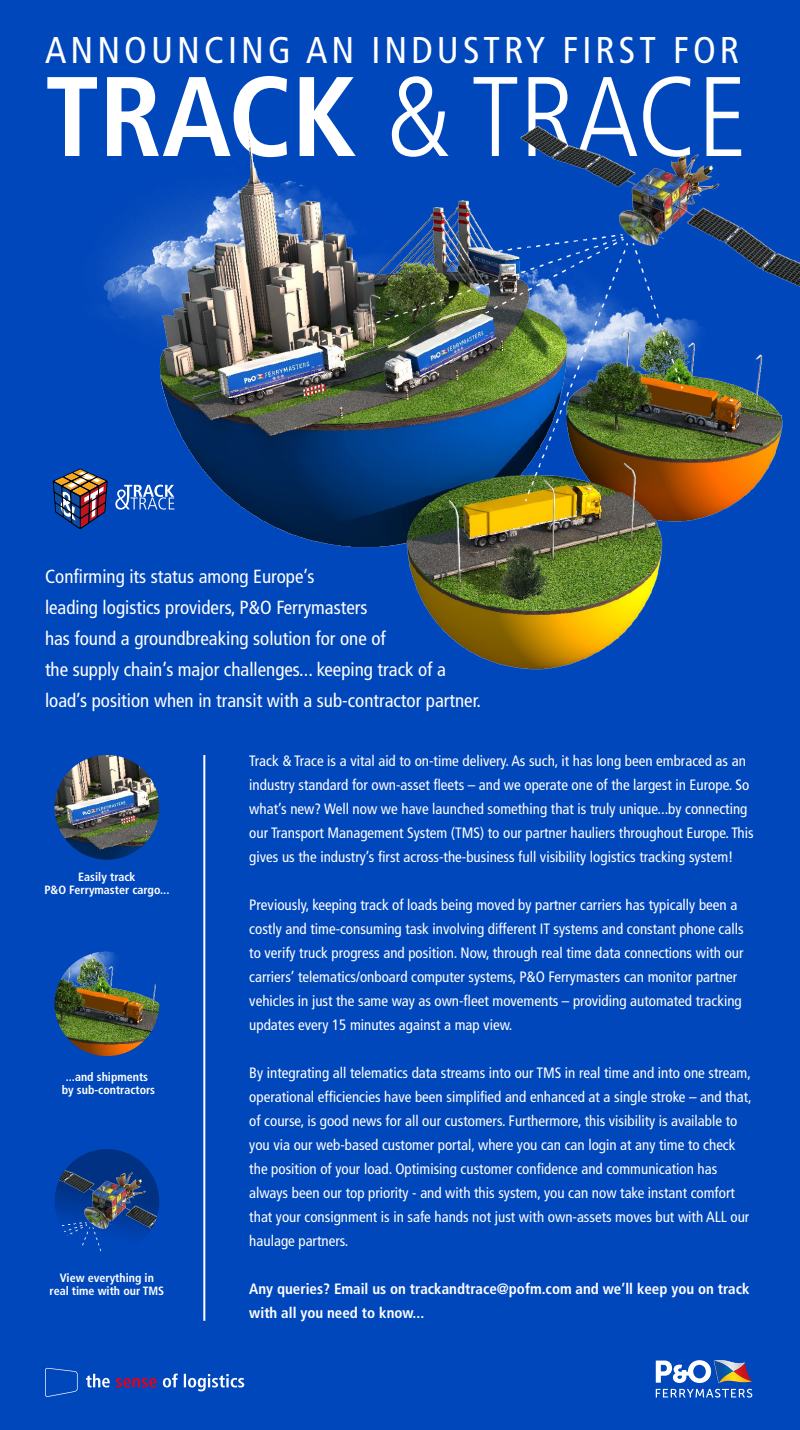
<style>
.page{position:relative;width:800px;height:1430px;background:#0047bb}
.page>*{position:absolute;margin:0;border:0;box-sizing:border-box;transform-origin:0 0}
.t1{font:300 condensed 113px "Frutiger";color:#fff}
.t2{font:condensed 37.2px "Frutiger";letter-spacing:.11em;color:#fff}
.t3{font:condensed 19px/31px "Frutiger";color:#fff}
.t4{font:condensed 15px/24px "Frutiger";color:#fff}
.t5{font:700 condensed 15px/24px "Frutiger";color:#fff}
.t6{font:700 condensed 12px/13px "Frutiger";color:#fff;text-align:center}
.s1{font-weight:700}
</style>
<div class="page">
<img style="left:79px;top:125px;width:721px;height:545px">
<hr style="left:203px;top:755px;width:2px;height:566px;background:#fff">
<img style="left:55px;top:951px;width:104px;height:105px;border-radius:52px">
<img style="left:55px;top:755px;width:104px;height:105px;border-radius:52px">
<img style="left:55px;top:1149px;width:104px;height:105px;border-radius:52px">
<svg style="left:163px;top:1374px;width:81px;height:17px"></svg>
<svg style="left:116px;top:1378px;width:41px;height:10px"></svg>
<svg style="left:86px;top:1374px;width:24px;height:14px"></svg>
<svg style="left:45px;top:1368px;width:33px;height:29px"></svg>
<svg style="left:656px;top:1389px;width:96px;height:9px"></svg>
<svg style="left:656px;top:1360px;width:96px;height:23px"></svg>
<svg style="left:53px;top:469px;width:55px;height:60px"></svg>
<svg style="left:115px;top:485px;width:59px;height:25px"></svg>
<h2 class="t2" style="left:45px;top:28px;width:696px">ANNOUNCING AN INDUSTRY FIRST FOR</h2>
<h1 class="t1" style="left:45px;top:53px;width:704px"><span class="s1">TRACK</span> &amp; TRACE</h1>
<p class="t3" style="left:45px;top:561px;width:438px">Confirming its status among Europe’s<br>leading logistics providers, P&amp;O Ferrymasters<br>has found a groundbreaking solution for one of<br>the supply chain’s major challenges... keeping track of a load’s position when in transit with a sub-contractor partner.</p>
<p class="t6" style="left:44px;top:870px;width:127px">Easily track<br>P&amp;O Ferrymaster cargo...</p>
<p class="t6" style="left:62px;top:1071px;width:95px">...and shipments by sub-contractors</p>
<p class="t6" style="left:50px;top:1271px;width:116px">View everything in real time with our TMS</p>
<p class="t4" style="left:249px;top:749px;width:506px">Track &amp; Trace is a vital aid to on-time delivery. As such, it has long been embraced as an industry standard for own-asset fleets – and we operate one of the largest in Europe. So what’s new? Well now we have launched something that is truly unique...by connecting our Transport Management System (TMS) to our partner hauliers throughout Europe. This gives us the industry’s first across-the-business full visibility logistics tracking system!</p>
<p class="t4" style="left:249px;top:893px;width:496px">Previously, keeping track of loads being moved by partner carriers has typically been a costly and time-consuming task involving different IT systems and constant phone calls to verify truck progress and position. Now, through real time data connections with our carriers’ telematics/onboard computer systems, P&amp;O Ferrymasters can monitor partner vehicles in just the same way as own-fleet movements – providing automated tracking updates every 15 minutes against a map view.</p>
<p class="t4" style="left:249px;top:1061px;width:504px">By integrating all telematics data streams into our TMS in real time and into one stream, operational efficiencies have been simplified and enhanced at a single stroke – and that, of course, is good news for all our customers. Furthermore, this visibility is available to you via our web-based customer portal, where you can can login at any time to check the position of your load. Optimising customer confidence and communication has always been our top priority - and with this system, you can now take instant comfort that your consignment is in safe hands not just with own-assets moves but with ALL our haulage partners.</p>
<p class="t5" style="left:249px;top:1277px;width:502px">Any queries? Email us on trackandtrace@pofm.com and we’ll keep you on track with all you need to know...</p>
</div>
